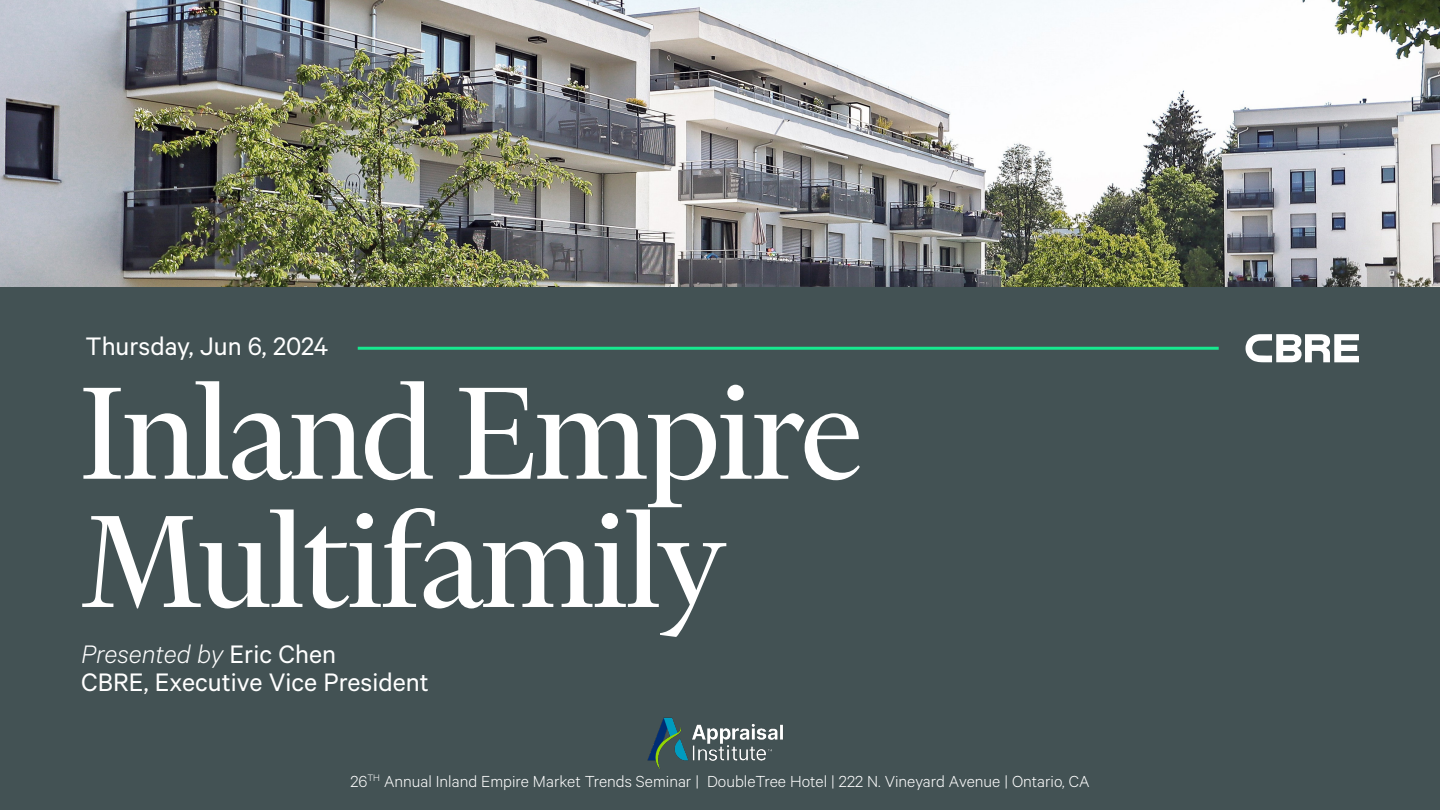
<style>
.page{position:relative;width:1440px;height:810px;background:#435254}
.page>*{position:absolute;margin:0;border:0;box-sizing:border-box;transform-origin:0 0}
.t1{font:150px/128.2px "Financier Display";letter-spacing:-.01em;color:#fff}
.t2{font:28.5px "Calibre";color:#fff}
.t3{font:italic 300 28.5px "Calibre";color:#fff}
.source{font:300 18px "Calibre";color:#fff}
.s1{font-weight:400;font-style:normal}
</style>
<div class="page">
<svg style="left:1245px;top:334px;width:114px;height:28px"></svg>
<hr style="left:358px;top:347px;width:860px;height:3px;background:#17e88f">
<img style="left:0;top:0;width:1440px;height:287px">
<img style="left:647px;top:717px;width:136px;height:52px">
<p class="t2" style="left:86px;top:330px;width:244px">Thursday, Jun 6, 2024</p>
<p class="t1" style="left:81px;top:369px;width:782px">Inland Empire<br>Multifamily</p>
<p class="t3" style="left:81px;top:637px;width:256px">Presented by <span class="s1">Eric Chen</span></p>
<p class="t2" style="left:81px;top:666px;width:349px">CBRE, Executive Vice President</p>
<p class="source" style="left:350px;top:771px;width:740px">26<sup>TH</sup> Annual Inland Empire Market Trends Seminar | DoubleTree Hotel | 222 N. Vineyard Avenue | Ontario, CA</p>
</div>
